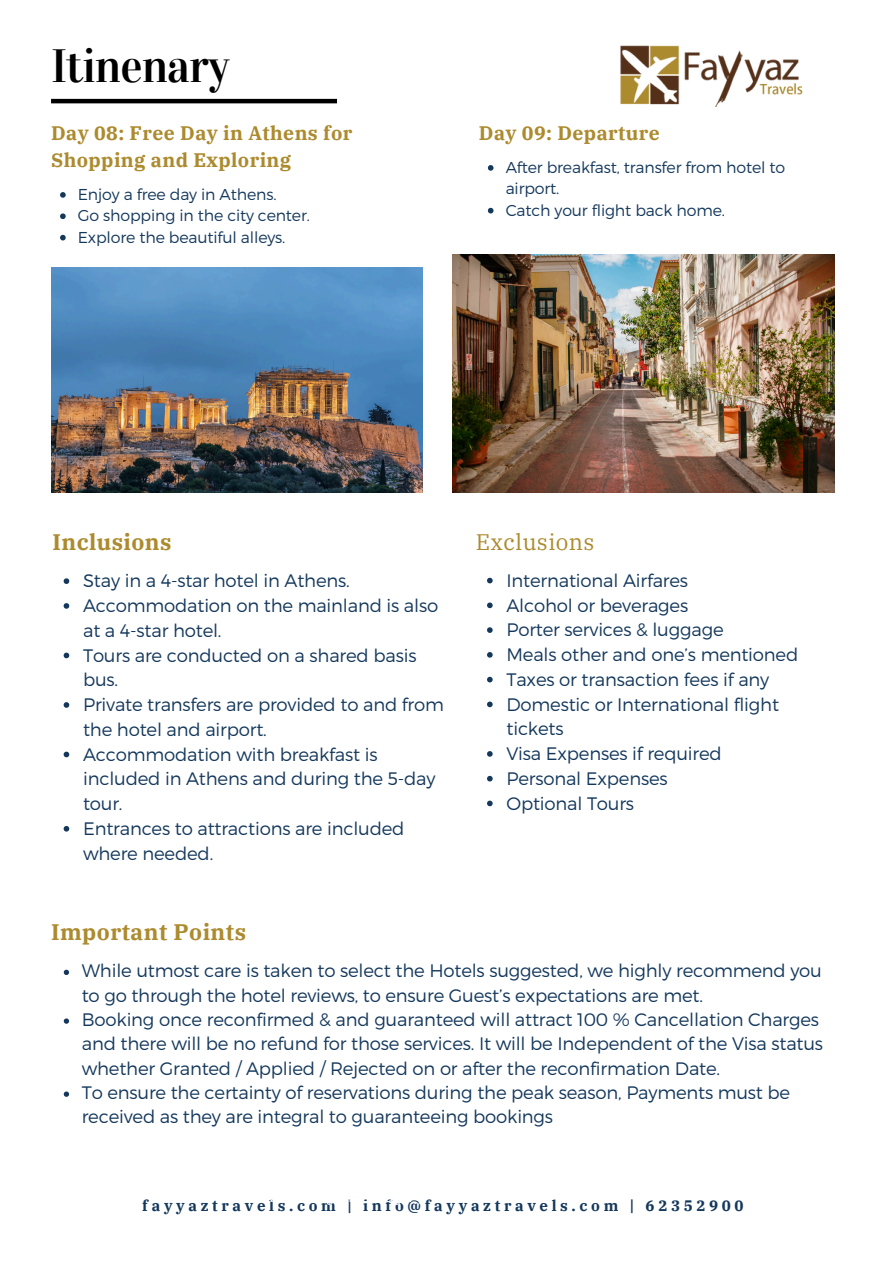
<style>
.page{position:relative;width:894px;height:1264px;background:#fff}
.page>*{position:absolute;margin:0;border:0;box-sizing:border-box;transform-origin:0 0}
.t1{font:46.5px "Vidaloka";letter-spacing:-.02em;color:#000}
.t2{font:700 22.35px "IBM Plex Serif";letter-spacing:.02em;color:#ac8a2e}
.t3{font:22.35px "IBM Plex Serif";letter-spacing:.02em;color:#ac8a2e}
.t4{font:700 19.5px/27px "IBM Plex Serif";letter-spacing:.02em;color:#ac8a2e}
.t5{font:300 18px/24.8px "Montserrat";letter-spacing:-.01em;color:#14385c}
.t6{font:300 15.75px/21.3px "Montserrat";letter-spacing:-.01em;color:#14385c}
.t7{font:700 15.15px "IBM Plex Serif";letter-spacing:.24em;color:#14385c}
</style>
<div class="page">
<img style="left:620px;top:46px;width:183px;height:61px">
<hr style="left:51px;top:99px;width:286px;height:4px;background:#000">
<img style="left:452px;top:255px;width:381px;height:237px">
<img style="left:51px;top:267px;width:371px;height:225px">
<svg style="left:60px;top:192px;width:6px;height:6px"></svg>
<svg style="left:60px;top:213px;width:6px;height:6px"></svg>
<svg style="left:60px;top:235px;width:6px;height:5px"></svg>
<svg style="left:64px;top:578px;width:5px;height:6px"></svg>
<svg style="left:64px;top:603px;width:5px;height:5px"></svg>
<svg style="left:64px;top:652px;width:5px;height:6px"></svg>
<svg style="left:64px;top:702px;width:5px;height:5px"></svg>
<svg style="left:64px;top:751px;width:5px;height:6px"></svg>
<svg style="left:64px;top:826px;width:5px;height:5px"></svg>
<svg style="left:487px;top:577px;width:5px;height:6px"></svg>
<svg style="left:487px;top:602px;width:5px;height:6px"></svg>
<svg style="left:487px;top:627px;width:5px;height:6px"></svg>
<svg style="left:487px;top:652px;width:5px;height:5px"></svg>
<svg style="left:487px;top:676px;width:5px;height:6px"></svg>
<svg style="left:487px;top:701px;width:5px;height:6px"></svg>
<svg style="left:487px;top:751px;width:5px;height:5px"></svg>
<svg style="left:487px;top:775px;width:5px;height:6px"></svg>
<svg style="left:487px;top:800px;width:5px;height:6px"></svg>
<svg style="left:64px;top:969px;width:5px;height:6px"></svg>
<svg style="left:64px;top:1018px;width:5px;height:5px"></svg>
<svg style="left:64px;top:1091px;width:5px;height:5px"></svg>
<svg style="left:487px;top:165px;width:6px;height:6px"></svg>
<svg style="left:487px;top:208px;width:6px;height:5px"></svg>
<h4 class="t1" style="left:51px;top:38px;width:180px">Itinenary</h4>
<p class="t4" style="left:51px;top:119px;width:303px">Day 08: Free Day in Athens for<br>Shopping and Exploring</p>
<p class="t6" style="left:78px;top:183px;width:200px">Enjoy a free day in Athens.</p>
<p class="t6" style="left:78px;top:204px;width:233px">Go shopping in the city center.</p>
<p class="t6" style="left:78px;top:226px;width:209px">Explore the beautiful alleys.</p>
<h6 class="t4" style="left:478px;top:119px;width:182px">Day 09: Departure</h6>
<p class="t6" style="left:505px;top:156px;width:281px">After breakfast, transfer from hotel to airport.</p>
<p class="t6" style="left:505px;top:199px;width:221px">Catch your flight back home.</p>
<p class="t2" style="left:52px;top:527px;width:121px">Inclusions</p>
<p class="t5" style="left:83px;top:567px;width:268px">Stay in a 4-star hotel in Athens.</p>
<h2 class="t5" style="left:83px;top:592px;width:356px">Accommodation on the mainland is also at a 4-star hotel.</h2>
<p class="t5" style="left:83px;top:642px;width:335px">Tours are conducted on a shared basis bus.</p>
<p class="t5" style="left:83px;top:691px;width:362px">Private transfers are provided to and from the hotel and airport.</p>
<p class="t5" style="left:83px;top:741px;width:354px">Accommodation with breakfast is included in Athens and during the 5-day tour.</p>
<p class="t5" style="left:83px;top:815px;width:323px">Entrances to attractions are included where needed.</p>
<p class="t2" style="left:51px;top:917px;width:196px">Important Points</p>
<p class="t3" style="left:475px;top:527px;width:120px">Exclusions</p>
<p class="t5" style="left:506px;top:567px;width:183px">International Airfares</p>
<h3 class="t5" style="left:506px;top:592px;width:183px">Alcohol or beverages</h3>
<p class="t5" style="left:506px;top:616px;width:218px">Porter services &amp; luggage</p>
<p class="t5" style="left:506px;top:641px;width:293px">Meals other and one’s mentioned</p>
<p class="t5" style="left:506px;top:666px;width:264px">Taxes or transaction fees if any</p>
<p class="t5" style="left:506px;top:691px;width:274px">Domestic or International flight tickets</p>
<p class="t5" style="left:506px;top:740px;width:217px">Visa Expenses if required</p>
<p class="t5" style="left:506px;top:765px;width:163px">Personal Expenses</p>
<p class="t5" style="left:506px;top:790px;width:129px">Optional Tours</p>
<p class="t5" style="left:82px;top:957px;width:741px;line-height:24.3px">While utmost care is taken to select the Hotels suggested, we highly recommend you to go through the hotel reviews, to ensure Guest’s expectations are met.</p>
<h2 class="t5" style="left:82px;top:1006px;width:742px;line-height:24.3px">Booking once reconfirmed &amp; and guaranteed will attract 100 % Cancellation Charges and there will be no refund for those services. It will be Independent of the Visa status whether Granted / Applied / Rejected on or after the reconfirmation Date.</h2>
<p class="t5" style="left:82px;top:1079px;width:709px;line-height:24.3px">To ensure the certainty of reservations during the peak season, Payments must be received as they are integral to guaranteeing bookings</p>
<h4 class="t7" style="left:142px;top:1195px;width:602px">fayyaztravels.com | info@fayyaztravels.com | 62352900</h4>
</div>
